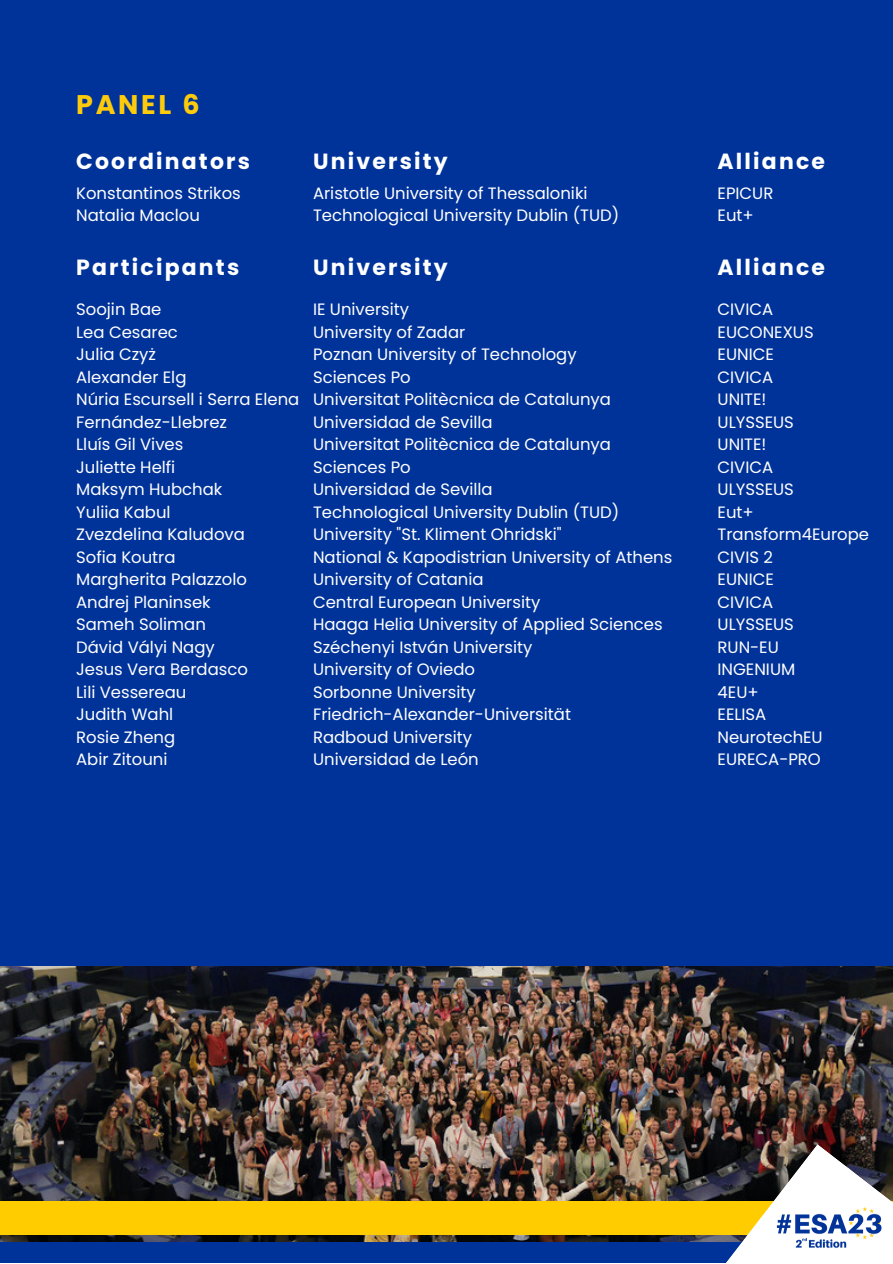
<style>
.page{position:relative;width:893px;height:1264px;background:#fff}
.page>*{position:absolute;margin:0;border:0;box-sizing:border-box;transform-origin:0 0}
.t1{font:700 27px "Poppins";letter-spacing:.1em;color:#fdcb0b}
.t2{font:700 21.9px "Poppins";letter-spacing:.1em;color:#fff}
.t3{font:16.5px "Poppins";color:#fff}
</style>
<div class="page">
<div style="left:0;top:0;width:892px;height:1211px;background:#039"></div>
<img style="left:0;top:966px;width:892px;height:275px">
<div style="left:0;top:1200px;width:892px;height:34px;background:#fc0"></div>
<div style="left:0;top:1241px;width:892px;height:21px;background:#039"></div>
<img style="left:724px;top:1144px;width:168px;height:118px">
<img style="left:769px;top:1168px;width:119px;height:94px">
<p class="t1" style="left:76px;top:85px;width:125px">PANEL 6</p>
<p class="t2" style="left:76px;top:146px;width:175px">Coordinators</p>
<p class="t2" style="left:313px;top:146px;width:136px">University</p>
<p class="t2" style="left:717px;top:146px;width:109px">Alliance</p>
<p class="t3" style="left:76px;top:181px;width:166px">Konstantinos Strikos</p>
<p class="t3" style="left:76px;top:204px;width:125px">Natalia Maclou</p>
<p class="t3" style="left:313px;top:181px;width:276px">Aristotle University of Thessaloniki</p>
<p class="t3" style="left:313px;top:204px;width:308px">Technological University Dublin (TUD)</p>
<p class="t3" style="left:717px;top:181px;width:57px">EPICUR</p>
<p class="t3" style="left:717px;top:204px;width:38px">Eut+</p>
<p class="t2" style="left:76px;top:252px;width:164px">Participants</p>
<p class="t2" style="left:313px;top:252px;width:136px">University</p>
<p class="t2" style="left:717px;top:252px;width:109px">Alliance</p>
<p class="t3" style="left:76px;top:298px;width:87px">Soojin Bae</p>
<p class="t3" style="left:76px;top:320px;width:103px">Lea Cesarec</p>
<p class="t3" style="left:76px;top:343px;width:81px">Julia Czyż</p>
<p class="t3" style="left:76px;top:365px;width:112px">Alexander Elg</p>
<p class="t3" style="left:76px;top:388px;width:225px">Núria Escursell i Serra Elena</p>
<p class="t3" style="left:76px;top:410px;width:152px">Fernández-Llebrez</p>
<p class="t3" style="left:76px;top:433px;width:109px">Lluís Gil Vives</p>
<p class="t3" style="left:76px;top:455px;width:101px">Juliette Helfi</p>
<p class="t3" style="left:76px;top:478px;width:147px">Maksym Hubchak</p>
<p class="t3" style="left:76px;top:500px;width:96px">Yuliia Kabul</p>
<p class="t3" style="left:76px;top:523px;width:170px">Zvezdelina Kaludova</p>
<p class="t3" style="left:76px;top:545px;width:101px">Sofia Koutra</p>
<p class="t3" style="left:76px;top:568px;width:172px">Margherita Palazzolo</p>
<p class="t3" style="left:76px;top:590px;width:136px">Andrej Planinsek</p>
<p class="t3" style="left:76px;top:613px;width:131px">Sameh Soliman</p>
<p class="t3" style="left:76px;top:635px;width:140px">Dávid Vályi Nagy</p>
<p class="t3" style="left:76px;top:658px;width:173px">Jesus Vera Berdasco</p>
<p class="t3" style="left:76px;top:680px;width:112px">Lili Vessereau</p>
<p class="t3" style="left:76px;top:702px;width:99px">Judith Wahl</p>
<p class="t3" style="left:76px;top:725px;width:100px">Rosie Zheng</p>
<p class="t3" style="left:76px;top:747px;width:93px">Abir Zitouni</p>
<p class="t3" style="left:313px;top:298px;width:97px">IE University</p>
<p class="t3" style="left:313px;top:320px;width:154px">University of Zadar</p>
<p class="t3" style="left:313px;top:343px;width:265px">Poznan University of Technology</p>
<p class="t3" style="left:313px;top:365px;width:99px">Sciences Po</p>
<p class="t3" style="left:313px;top:388px;width:299px">Universitat Politècnica de Catalunya</p>
<p class="t3" style="left:313px;top:410px;width:181px">Universidad de Sevilla</p>
<p class="t3" style="left:313px;top:433px;width:299px">Universitat Politècnica de Catalunya</p>
<p class="t3" style="left:313px;top:455px;width:99px">Sciences Po</p>
<p class="t3" style="left:313px;top:478px;width:181px">Universidad de Sevilla</p>
<p class="t3" style="left:313px;top:500px;width:308px">Technological University Dublin (TUD)</p>
<p class="t3" style="left:313px;top:523px;width:250px">University "St. Kliment Ohridski"</p>
<p class="t3" style="left:313px;top:545px;width:361px">National &amp; Kapodistrian University of Athens</p>
<p class="t3" style="left:313px;top:568px;width:172px">University of Catania</p>
<p class="t3" style="left:313px;top:590px;width:229px">Central European University</p>
<p class="t3" style="left:313px;top:613px;width:351px">Haaga Helia University of Applied Sciences</p>
<p class="t3" style="left:313px;top:635px;width:221px">Széchenyi István University</p>
<p class="t3" style="left:313px;top:658px;width:163px">University of Oviedo</p>
<p class="t3" style="left:313px;top:680px;width:164px">Sorbonne University</p>
<p class="t3" style="left:313px;top:702px;width:259px">Friedrich-Alexander-Universität</p>
<p class="t3" style="left:313px;top:725px;width:160px">Radboud University</p>
<p class="t3" style="left:313px;top:747px;width:167px">Universidad de León</p>
<p class="t3" style="left:717px;top:298px;width:57px">CIVICA</p>
<p class="t3" style="left:717px;top:320px;width:98px">EUCONEXUS</p>
<p class="t3" style="left:717px;top:343px;width:58px">EUNICE</p>
<p class="t3" style="left:717px;top:365px;width:57px">CIVICA</p>
<p class="t3" style="left:717px;top:388px;width:50px">UNITE!</p>
<p class="t3" style="left:717px;top:410px;width:78px">ULYSSEUS</p>
<p class="t3" style="left:717px;top:433px;width:50px">UNITE!</p>
<p class="t3" style="left:717px;top:455px;width:57px">CIVICA</p>
<p class="t3" style="left:717px;top:478px;width:78px">ULYSSEUS</p>
<p class="t3" style="left:717px;top:500px;width:38px">Eut+</p>
<p class="t3" style="left:717px;top:523px;width:153px">Transform4Europe</p>
<p class="t3" style="left:717px;top:545px;width:57px">CIVIS 2</p>
<p class="t3" style="left:717px;top:568px;width:58px">EUNICE</p>
<p class="t3" style="left:717px;top:590px;width:57px">CIVICA</p>
<p class="t3" style="left:717px;top:613px;width:78px">ULYSSEUS</p>
<p class="t3" style="left:717px;top:635px;width:63px">RUN-EU</p>
<p class="t3" style="left:717px;top:658px;width:79px">INGENIUM</p>
<p class="t3" style="left:717px;top:680px;width:43px">4EU+</p>
<p class="t3" style="left:717px;top:702px;width:50px">EELISA</p>
<p class="t3" style="left:717px;top:725px;width:107px">NeurotechEU</p>
<p class="t3" style="left:717px;top:747px;width:105px">EURECA-PRO</p>
</div>
